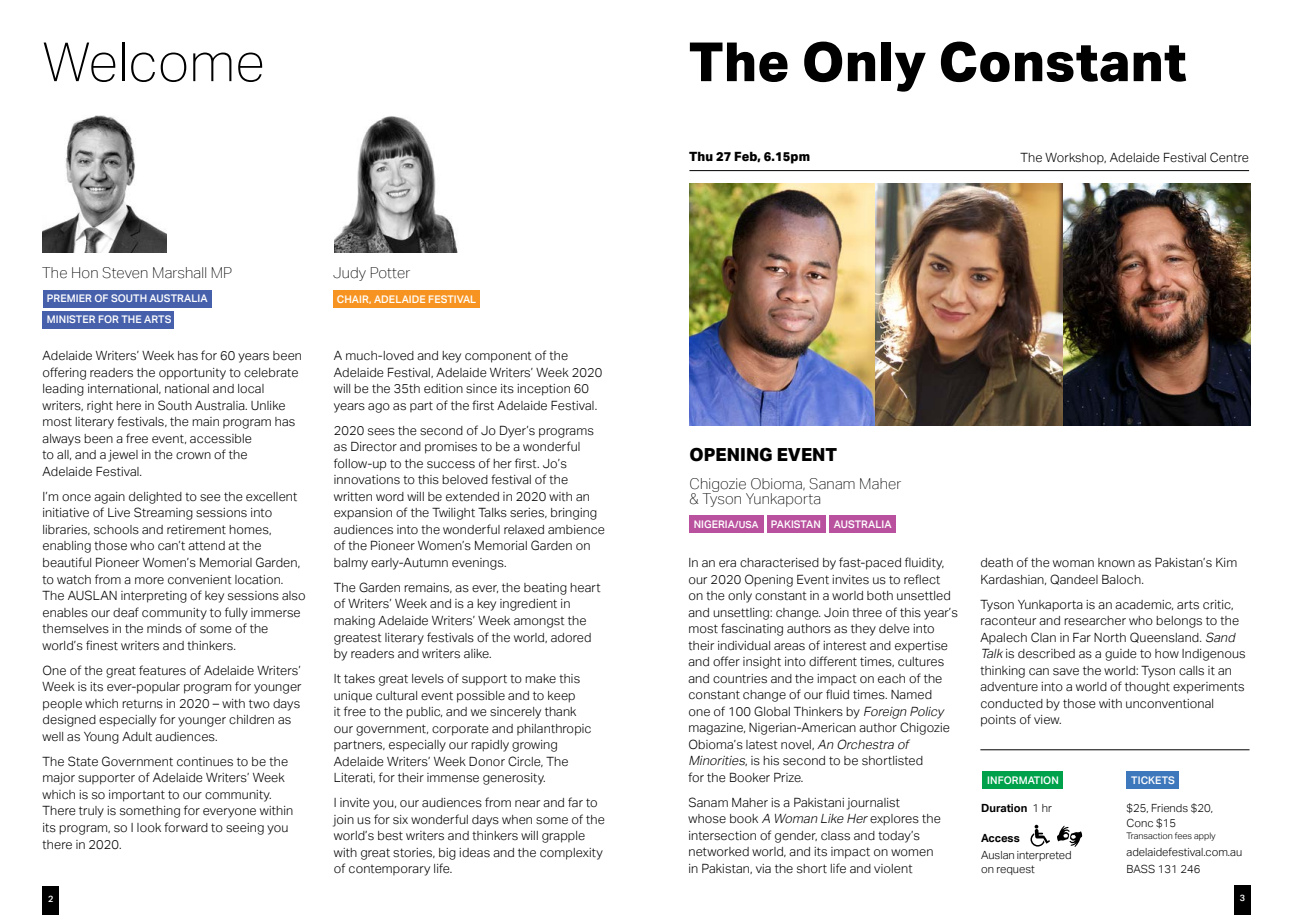
<style>
.page{position:relative;width:1293px;height:915px;background:#fff}
.page>*{position:absolute;margin:0;border:0;box-sizing:border-box;transform-origin:0 0}
.t1{font:800 54px "Aktiv Grotesk Trial";letter-spacing:.005em;color:#000}
.t2{font:100 54px "Aktiv Grotesk Trial";letter-spacing:.005em;color:#000}
.t3{font:800 18px "Aktiv Grotesk Trial";color:#000}
.t4{font:100 15px/15px "Aktiv Grotesk Trial";letter-spacing:.01em;color:#000}
.t5{font:300 12.75px/16.5px "Aktiv Grotesk Trial";letter-spacing:.01em;color:#000}
.t6{font:800 12.75px "Aktiv Grotesk Trial";letter-spacing:.01em;color:#000}
.t7{font:300 11.25px/15px "Aktiv Grotesk Trial";color:#000}
.t8{font:700 11.25px "Aktiv Grotesk Trial";color:#000}
.t9{font:500 10.5px/21px "Aktiv Grotesk Trial";letter-spacing:.005em;color:#fff}
.t10{font:300 9px "Aktiv Grotesk Trial";color:#000}
.t11{font:500 9px "Aktiv Grotesk Trial";color:#fff}
.s1{font-size:9.75px}
.s2{font-style:italic}
.s3{font-weight:300}
</style>
<div class="page">
<img style="left:1063px;top:183px;width:187px;height:242px">
<hr style="left:689px;top:170px;width:560px;height:1px;background:#000">
<img style="left:689px;top:183px;width:374px;height:242px">
<div style="left:689px;top:515px;width:74px;height:17px;background:#b9519e"></div>
<div style="left:767px;top:515px;width:58px;height:17px;background:#b9519e"></div>
<div style="left:829px;top:515px;width:66px;height:17px;background:#b9519e"></div>
<div style="left:1126px;top:771px;width:52px;height:17px;background:#3e78bc"></div>
<svg style="left:1030px;top:824px;width:53px;height:22px"></svg>
<div style="left:982px;top:771px;width:80px;height:17px;background:#00a14b"></div>
<hr style="left:980px;top:749px;width:269px;height:1px;background:#000">
<div style="left:1234px;top:885px;width:17px;height:29px;background:#000"></div>
<img style="left:42px;top:116px;width:125px;height:136px">
<img style="left:335px;top:116px;width:123px;height:136px">
<div style="left:43px;top:290px;width:169px;height:17px;background:#4760ac"></div>
<div style="left:43px;top:311px;width:131px;height:17px;background:#4760ac"></div>
<div style="left:333px;top:290px;width:146px;height:17px;background:#f79421"></div>
<div style="left:43px;top:885px;width:16px;height:29px;background:#000"></div>
<h1 class="t2" style="left:42px;top:32px;width:224px">Welcome</h1>
<p class="t4" style="left:42px;top:265px;width:192px">The Hon Steven Marshall MP</p>
<p class="t9" style="left:47px;top:288px;width:162px">PREMIER OF SOUTH AUSTRALIA<br>MINISTER FOR THE ARTS</p>
<p class="t5" style="left:43px;top:347px;width:261px">Adelaide Writers’ Week has for 60 years been offering readers the opportunity to celebrate leading international, national and local writers, right here in South Australia. Unlike most literary festivals, the main program has always been a free event, accessible<br>to all, and a jewel in the crown of the<br>Adelaide Festival.</p>
<p class="t5" style="left:43px;top:488px;width:264px">I’m once again delighted to see the excellent initiative of Live Streaming sessions into libraries, schools and retirement homes, enabling those who can’t attend at the beautiful Pioneer Women’s Memorial Garden, to watch from a more convenient location.<br>The AUSLAN interpreting of key sessions also enables our deaf community to fully immerse themselves in the minds of some of the world’s finest writers and thinkers.</p>
<p class="t5" style="left:43px;top:661px;width:261px">One of the great features of Adelaide Writers’ Week is its ever-popular program for younger people which returns in 2020 – with two days designed especially for younger children as well as Young Adult audiences.</p>
<p class="t5" style="left:43px;top:752px;width:252px">The State Government continues to be the major supporter of Adelaide Writers’ Week which is so important to our community.<br>There truly is something for everyone within its program, so I look forward to seeing you there in 2020.</p>
<p class="t11" style="left:48px;top:893px;width:7px">2</p>
<p class="t4" style="left:333px;top:265px;width:79px">Judy Potter</p>
<p class="t9" style="left:337px;top:288px;width:141px">CHAIR, ADELAIDE FESTIVAL</p>
<p class="t5" style="left:334px;top:347px;width:270px">A much-loved and key component of the Adelaide Festival, Adelaide Writers’ Week 2020 will be the 35th edition since its inception 60 years ago as part of the first Adelaide Festival.</p>
<p class="t5" style="left:334px;top:422px;width:273px">2020 sees the second of Jo Dyer’s programs as Director and promises to be a wonderful follow-up to the success of her first. Jo’s innovations to this beloved festival of the written word will be extended in 2020 with an expansion of the Twilight Talks series, bringing audiences into the wonderful relaxed ambience of the Pioneer Women’s Memorial Garden on balmy early-Autumn evenings.</p>
<p class="t5" style="left:334px;top:579px;width:268px">The Garden remains, as ever, the beating heart of Writers’ Week and is a key ingredient in making Adelaide Writers’ Week amongst the greatest literary festivals of the world, adored by readers and writers alike.</p>
<p class="t5" style="left:334px;top:670px;width:259px">It takes great levels of support to make this unique cultural event possible and to keep<br>it free to the public, and we sincerely thank our government, corporate and philanthropic partners, especially our rapidly growing Adelaide Writers’ Week Donor Circle, The Literati, for their immense generosity.</p>
<p class="t5" style="left:334px;top:794px;width:272px">I invite you, our audiences from near and far to join us for six wonderful days when some of the world’s best writers and thinkers will grapple with great stories, big ideas and the complexity of contemporary life.</p>
<h1 class="t1" style="left:688px;top:27px;width:499px">The Only Constant</h1>
<p class="t6" style="left:689px;top:148px;width:123px">Thu 27 Feb, 6.15pm</p>
<p class="t5" style="left:1020px;top:149px;width:230px">The Workshop, Adelaide Festival Centre</p>
<h2 class="t3" style="left:689px;top:443px;width:149px">OPENING EVENT</h2>
<p class="t4" style="left:689px;top:476px;width:213px">Chigozie Obioma, Sanam Maher &amp; Tyson Yunkaporta</p>
<p class="t9" style="left:693px;top:514px;width:199px">NIGERIA<span class="s1">/USA</span> PAKISTAN AUSTRALIA</p>
<p class="t5" style="left:688px;top:554px;width:271px">In an era characterised by fast-paced fluidity, our 2020 Opening Event invites us to reflect on the only constant in a world both unsettled and unsettling: change. Join three of this year’s most fascinating authors as they delve into their individual areas of interest and expertise and offer insight into different times, cultures and countries and the impact on each of the constant change of our fluid times. Named<br>one of 100 Global Thinkers by <span class="s2">ForeignPolicy </span>magazine, Nigerian-American author Chigozie Obioma’s latest novel, <span class="s2">AnOrchestraof Minorities</span>, is his second to be shortlisted<br>for the Booker Prize.</p>
<p class="t5" style="left:688px;top:794px;width:254px">Sanam Maher is a Pakistani journalist whose book <span class="s2">AWomanLikeHer</span>explores the intersection of gender, class and today’s networked world, and its impact on women in Pakistan, via the short life and violent</p>
<p class="t5" style="left:980px;top:554px;width:258px">death of the woman known as Pakistan’s Kim<br>Kardashian, Qandeel Baloch.</p>
<p class="t5" style="left:980px;top:596px;width:267px">Tyson Yunkaporta is an academic, arts critic, raconteur and researcher who belongs to the Apalech Clan in Far North Queensland. <span class="s2">Sand Talk</span>is described as a guide to how Indigenous thinking can save the world: Tyson calls it an adventure into a world of thought experiments conducted by those with unconventional points of view.</p>
<p class="t9" style="left:987px;top:769px;width:73px">INFORMATION</p>
<p class="t8" style="left:981px;top:801px;width:72px">Duration <span class="s3">1 hr</span></p>
<p class="t8" style="left:981px;top:831px;width:40px">Access</p>
<p class="t7" style="left:981px;top:848px;width:92px;line-height:13.5px">Auslan interpreted on request</p>
<p class="t9" style="left:1131px;top:769px;width:45px">TICKETS</p>
<p class="t7" style="left:1126px;top:800px;width:88px">$25, Friends $20,<br>Conc $15</p>
<p class="t10" style="left:1126px;top:830px;width:91px">Transaction fees apply</p>
<p class="t7" style="left:1126px;top:843px;width:117px;line-height:16.8px">adelaidefestival.com.au<br>BASS 131 246</p>
<p class="t11" style="left:1240px;top:892px;width:7px">3</p>
</div>
